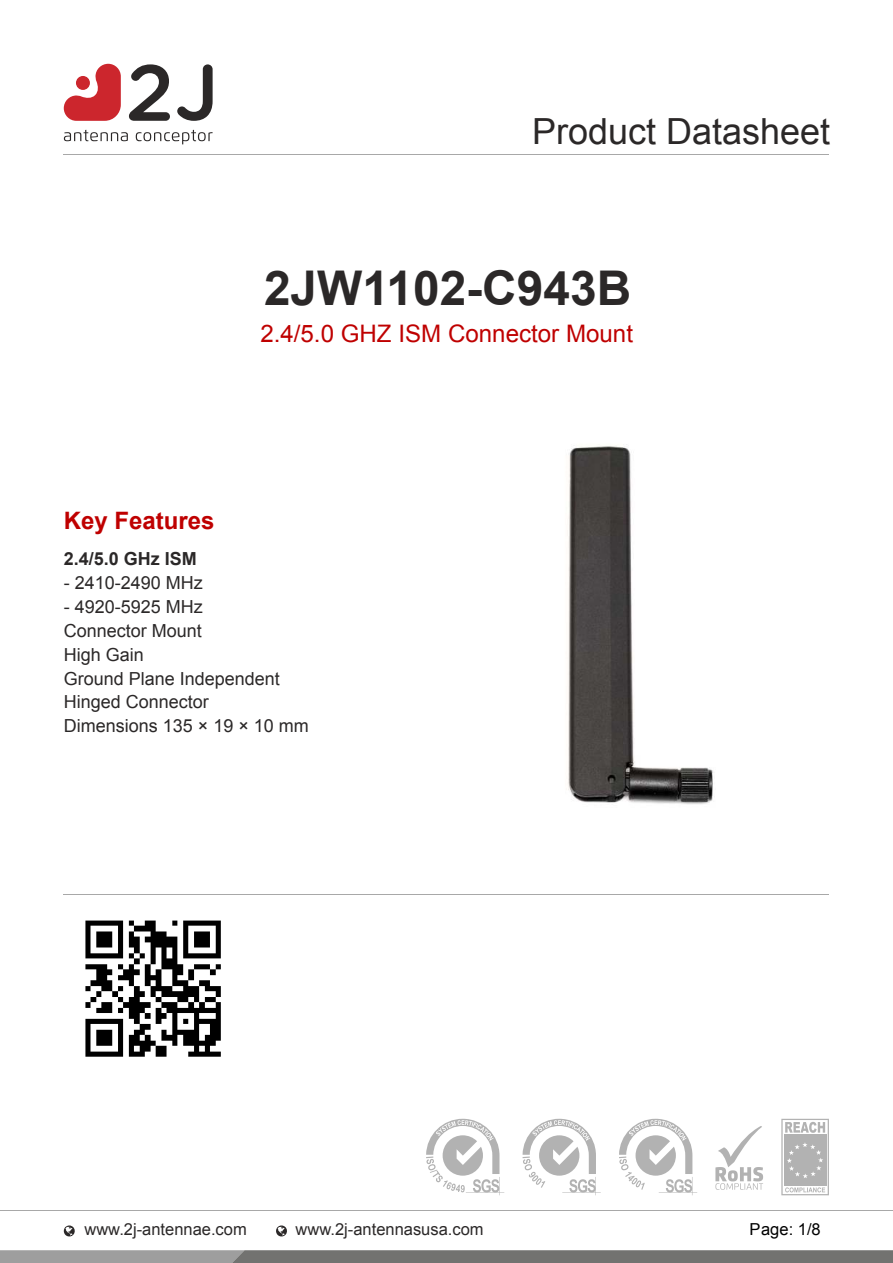
<style>
.page{position:relative;width:893px;height:1263px;background:#fff}
.page>*{position:absolute;margin:0;border:0;box-sizing:border-box;transform-origin:0 0}
.t1{font:700 47.85px "Arial";color:#2b2828}
.t2{font:36px "Arial";color:#2b2828}
.t3{font:24.15px "Arial";color:#bf0000}
.t4{font:700 24px "Arial";color:#bf0000}
.t5{font:18px/23.9px "Arial";color:#2b2828}
.t6{font:700 18px "Arial";color:#2b2828}
.t7{font:16.5px "Arial";color:#2b2828}
.t8{font:16.5px "Arial";color:#000}
</style>
<div class="page">
<svg style="left:0;top:1250px;width:893px;height:13px;background:#80807e"></svg>
<hr style="left:0;top:1210px;width:893px;height:1px;background:#a8a8a8">
<svg style="left:63px;top:1225px;width:12px;height:11px"></svg>
<svg style="left:276px;top:1225px;width:11px;height:11px"></svg>
<svg style="left:426px;top:1119px;width:78px;height:76px"></svg>
<svg style="left:619px;top:1119px;width:78px;height:76px"></svg>
<svg style="left:523px;top:1119px;width:78px;height:76px"></svg>
<svg style="left:715px;top:1126px;width:48px;height:64px"></svg>
<svg style="left:781px;top:1119px;width:48px;height:76px"></svg>
<svg style="left:64px;top:130px;width:64px;height:11px"></svg>
<svg style="left:136px;top:130px;width:77px;height:14px"></svg>
<svg style="left:129px;top:64px;width:41px;height:57px"></svg>
<svg style="left:177px;top:64px;width:36px;height:57px"></svg>
<svg style="left:64px;top:64px;width:57px;height:57px"></svg>
<div style="left:76px;top:76px;width:14px;height:14px;background:#cc262d;border-radius:50%"></div>
<hr style="left:64px;top:154px;width:765px;height:1px;background:#a8a8a8">
<hr style="left:64px;top:895px;width:765px;height:1px;background:#a8a8a8">
<img style="left:85px;top:920px;width:136px;height:137px">
<img style="left:568px;top:444px;width:145px;height:360px">
<h2 class="t2" style="left:532px;top:107px;width:300px">Product Datasheet</h2>
<h1 class="t1" style="left:264px;top:254px;width:369px">2JW1102-C943B</h1>
<h3 class="t3" style="left:260px;top:317px;width:374px">2.4/5.0 GHZ ISM Connector Mount</h3>
<h3 class="t4" style="left:64px;top:504px;width:152px">Key Features</h3>
<p class="t6" style="left:64px;top:546px;width:135px">2.4/5.0 GHz ISM</p>
<p class="t5" style="left:64px;top:571px;width:141px">- 2410-2490 MHz</p>
<p class="t5" style="left:64px;top:595px;width:247px">- 4920-5925 MHz<br>Connector Mount<br>High Gain<br>Ground Plane Independent<br>Hinged Connector<br>Dimensions 135 × 19 × 10 mm</p>
<p class="t7" style="left:84px;top:1218px;width:164px">www.2j-antennae.com</p>
<p class="t7" style="left:296px;top:1218px;width:189px">www.2j-antennasusa.com</p>
<p class="t8" style="left:749px;top:1218px;width:73px">Page: 1/8</p>
</div>
